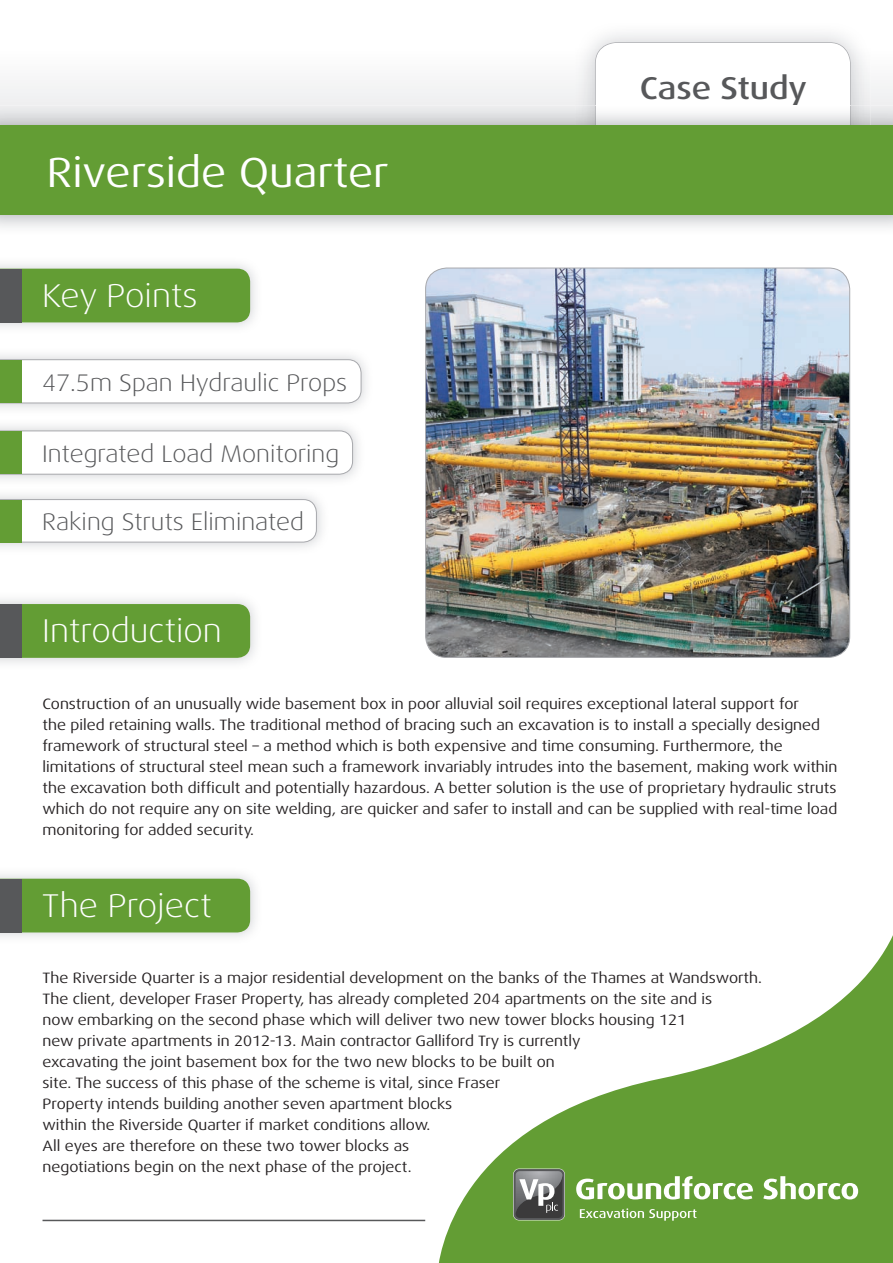
<style>
.page{position:relative;width:893px;height:1263px;background:#fff}
.page>*{position:absolute;margin:0;border:0;box-sizing:border-box;transform-origin:0 0}
.t1{font:expanded 42px "Dax OT";color:#fff}
.t2{font:300 expanded 33px "Dax OT";color:#fff}
.t3{font:500 expanded 31.5px "Dax OT";color:#57585a}
.t4{font:300 expanded 24px "Dax OT";color:#57585a}
.t5{font:expanded 15px/21px "Dax OT";color:#231f20}
</style>
<div class="page">
<svg style="left:0;top:359px;width:362px;height:45px"></svg>
<img style="left:0;top:874px;width:255px;height:63px">
<div style="left:21px;top:879px;width:229px;height:53px;background:#639d34"></div>
<img style="left:0;top:264px;width:255px;height:63px">
<div style="left:21px;top:269px;width:229px;height:53px;background:#639d34"></div>
<svg style="left:0;top:430px;width:353px;height:45px"></svg>
<svg style="left:0;top:499px;width:317px;height:44px"></svg>
<div style="left:0;top:83px;width:893px;height:23px;background:#f1f2f3"></div>
<svg style="left:439px;top:935px;width:454px;height:328px;fill:#639d34"></svg>
<hr style="left:43px;top:1220px;width:382px;height:1px;background:#57585a">
<img style="left:426px;top:268px;width:424px;height:389px">
<img style="left:575px;top:33px;width:296px;height:73px">
<svg style="left:595px;top:42px;width:256px;height:64px"></svg>
<svg style="left:580px;top:1208px;width:116px;height:13px"></svg>
<svg style="left:576px;top:1176px;width:177px;height:23px"></svg>
<svg style="left:763px;top:1176px;width:95px;height:23px"></svg>
<svg style="left:513px;top:1168px;width:52px;height:52px"></svg>
<svg style="left:514px;top:1169px;width:50px;height:51px"></svg>
<img style="left:516px;top:1171px;width:46px;height:4px">
<svg style="left:516px;top:1175px;width:46px;height:43px"></svg>
<div style="left:0;top:360px;width:21px;height:43px;background:#639d34"></div>
<div style="left:0;top:879px;width:21px;height:53px;background:#57585a"></div>
<div style="left:0;top:269px;width:21px;height:53px;background:#57585a"></div>
<div style="left:0;top:431px;width:21px;height:43px;background:#639d34"></div>
<div style="left:0;top:500px;width:21px;height:42px;background:#639d34"></div>
<img style="left:595px;top:106px;width:256px;height:19px">
<div style="left:0;top:125px;width:893px;height:90px;background:#639d34"></div>
<div style="left:0;top:599px;width:255px;height:64px;background:#eeeeef"></div>
<div style="left:21px;top:604px;width:229px;height:54px;background:#639d34"></div>
<div style="left:0;top:604px;width:21px;height:54px;background:#57585a"></div>
<h1 class="t1" style="left:47px;top:146px;width:343px">Riverside Quarter</h1>
<h2 class="t2" style="left:42px;top:275px;width:157px">Key Points</h2>
<h3 class="t4" style="left:42px;top:367px;width:306px">47.5m Span Hydraulic Props</h3>
<h3 class="t4" style="left:42px;top:439px;width:298px">Integrated Load Monitoring</h3>
<h3 class="t4" style="left:42px;top:507px;width:263px">Raking Struts Eliminated</h3>
<h2 class="t2" style="left:42px;top:610px;width:181px">Introduction</h2>
<h3 class="t3" style="left:640px;top:68px;width:169px">Case Study</h3>
<p class="t5" style="left:43px;top:693px;width:796px">Construction of an unusually wide basement box in poor alluvial soil requires exceptional lateral support for<br>the piled retaining walls. The traditional method of bracing such an excavation is to install a specially designed framework of structural steel – a method which is both expensive and time consuming. Furthermore, the limitations of structural steel mean such a framework invariably intrudes into the basement, making work within the excavation both difficult and potentially hazardous. A better solution is the use of proprietary hydraulic struts which do not require any on site welding, are quicker and safer to install and can be supplied with real-time load monitoring for added security.</p>
<h2 class="t2" style="left:42px;top:885px;width:171px">The Project</h2>
<p class="t5" style="left:43px;top:968px;width:721px">The Riverside Quarter is a major residential development on the banks of the Thames at Wandsworth.<br>The client, developer Fraser Property, has already completed 204 apartments on the site and is<br>now embarking on the second phase which will deliver two new tower blocks housing 121<br>new private apartments in 2012-13. Main contractor Galliford Try is currently<br>excavating the joint basement box for the two new blocks to be built on<br>site. The success of this phase of the scheme is vital, since Fraser<br>Property intends building another seven apartment blocks<br>within the Riverside Quarter if market conditions allow.<br>All eyes are therefore on these two tower blocks as<br>negotiations begin on the next phase of the project.</p>
</div>
